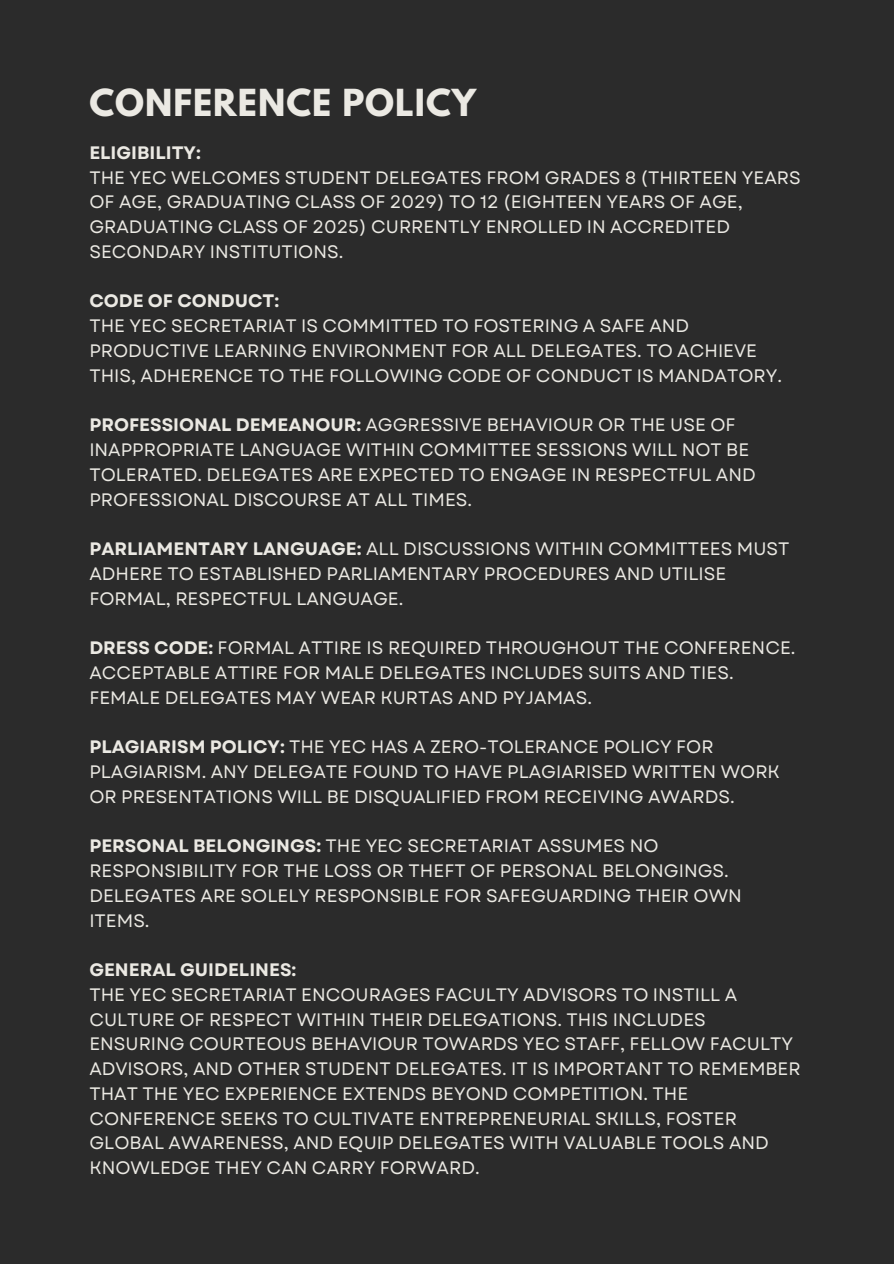
<style>
.page{position:relative;width:894px;height:1264px;background:#fff}
.page>*{position:absolute;margin:0;border:0;box-sizing:border-box;transform-origin:0 0}
.t1{font:700 33px "League Spartan";letter-spacing:.03em;color:#ebe9e3}
.t2{font:18px/24.8px "Garet";color:#ebe9e3}
.t3{font:700 18px "Garet";color:#ebe9e3}
.s1{font-weight:700}
</style>
<div class="page">
<div style="left:0;top:0;width:893px;height:1263px;background:#2b2b2b"></div>
<h1 class="t1" style="left:89px;top:87px;width:388px">CONFERENCE POLICY</h1>
<p class="t3" style="left:89px;top:140px;width:113px">ELIGIBILITY:</p>
<p class="t2" style="left:89px;top:165px;width:712px">THE YEC WELCOMES STUDENT DELEGATES FROM GRADES 8 (THIRTEEN YEARS OF AGE, GRADUATING CLASS OF 2029) TO 12 (EIGHTEEN YEARS OF AGE, GRADUATING CLASS OF 2025) CURRENTLY ENROLLED IN ACCREDITED SECONDARY INSTITUTIONS.</p>
<p class="t3" style="left:89px;top:288px;width:191px">CODE OF CONDUCT:</p>
<p class="t2" style="left:89px;top:313px;width:694px">THE YEC SECRETARIAT IS COMMITTED TO FOSTERING A SAFE AND<br>PRODUCTIVE LEARNING ENVIRONMENT FOR ALL DELEGATES. TO ACHIEVE<br>THIS, ADHERENCE TO THE FOLLOWING CODE OF CONDUCT IS MANDATORY.</p>
<p class="t2" style="left:89px;top:412px;width:667px"><span class="s1">PROFESSIONAL DEMEANOUR:</span> AGGRESSIVE BEHAVIOUR OR THE USE OF INAPPROPRIATE LANGUAGE WITHIN COMMITTEE SESSIONS WILL NOT BE TOLERATED. DELEGATES ARE EXPECTED TO ENGAGE IN RESPECTFUL AND PROFESSIONAL DISCOURSE AT ALL TIMES.</p>
<p class="t2" style="left:89px;top:536px;width:701px"><span class="s1">PARLIAMENTARY LANGUAGE:</span> ALL DISCUSSIONS WITHIN COMMITTEES MUST<br>ADHERE TO ESTABLISHED PARLIAMENTARY PROCEDURES AND UTILISE<br>FORMAL, RESPECTFUL LANGUAGE.</p>
<p class="t2" style="left:89px;top:635px;width:707px"><span class="s1">DRESS CODE:</span> FORMAL ATTIRE IS REQUIRED THROUGHOUT THE CONFERENCE.<br>ACCEPTABLE ATTIRE FOR MALE DELEGATES INCLUDES SUITS AND TIES.<br>FEMALE DELEGATES MAY WEAR KURTAS AND PYJAMAS.</p>
<p class="t2" style="left:89px;top:734px;width:691px"><span class="s1">PLAGIARISM POLICY:</span> THE YEC HAS A ZERO-TOLERANCE POLICY FOR<br>PLAGIARISM. ANY DELEGATE FOUND TO HAVE PLAGIARISED WRITTEN WORK<br>OR PRESENTATIONS WILL BE DISQUALIFIED FROM RECEIVING AWARDS.</p>
<p class="t2" style="left:89px;top:833px;width:653px"><span class="s1">PERSONAL BELONGINGS:</span> THE YEC SECRETARIAT ASSUMES NO RESPONSIBILITY FOR THE LOSS OR THEFT OF PERSONAL BELONGINGS.<br>DELEGATES ARE SOLELY RESPONSIBLE FOR SAFEGUARDING THEIR OWN ITEMS.</p>
<p class="t3" style="left:89px;top:956px;width:208px">GENERAL GUIDELINES:</p>
<p class="t2" style="left:89px;top:982px;width:712px">THE YEC SECRETARIAT ENCOURAGES FACULTY ADVISORS TO INSTILL A CULTURE OF RESPECT WITHIN THEIR DELEGATIONS. THIS INCLUDES ENSURING COURTEOUS BEHAVIOUR TOWARDS YEC STAFF, FELLOW FACULTY ADVISORS, AND OTHER STUDENT DELEGATES. IT IS IMPORTANT TO REMEMBER THAT THE YEC EXPERIENCE EXTENDS BEYOND COMPETITION. THE CONFERENCE SEEKS TO CULTIVATE ENTREPRENEURIAL SKILLS, FOSTER GLOBAL AWARENESS, AND EQUIP DELEGATES WITH VALUABLE TOOLS AND KNOWLEDGE THEY CAN CARRY FORWARD.</p>
</div>
